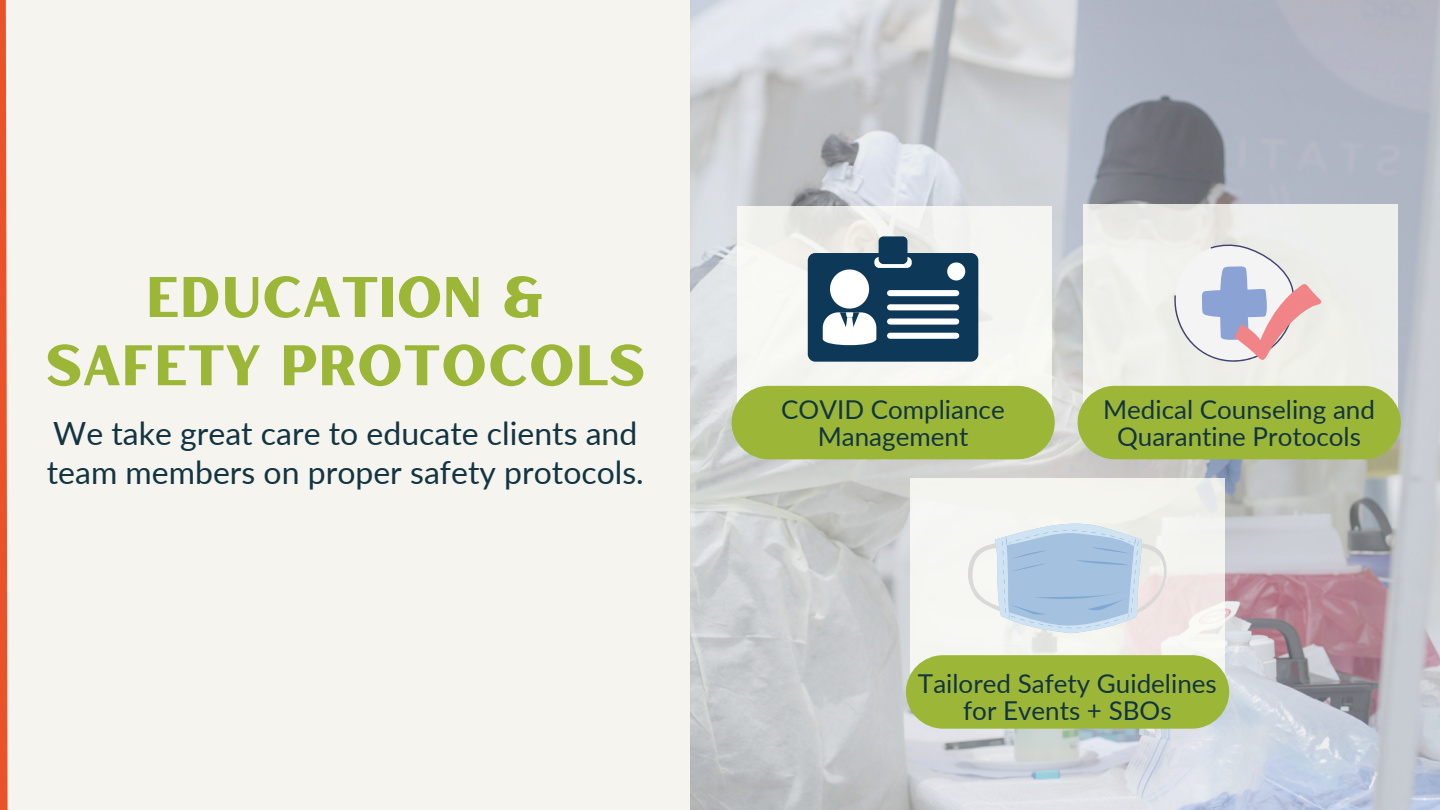
<style>
.page{position:relative;width:1440px;height:810px;background:#fff}
.page>*{position:absolute;margin:0;border:0;box-sizing:border-box;transform-origin:0 0}
.t1{font:57.1px/68.2px "Hertical Sans";color:#9cb738;text-align:center}
.t2{font:32px/38.2px "Lato";color:#133441}
.t3{font:26px/27px "Lato";color:#133441;text-align:center}
</style>
<div class="page">
<div style="left:0;top:0;width:691px;height:810px;background:#f6f4ef"></div>
<img style="left:691px;top:0;width:749px;height:810px">
<svg style="left:737px;top:206px;width:315px;height:180px;fill:#f5f6f2"></svg>
<div style="left:732px;top:386px;width:323px;height:73px;background:#9cb738"></div>
<div style="left:1083px;top:205px;width:315px;height:218px;background:#eeefec"></div>
<div style="left:1078px;top:386px;width:323px;height:73px;background:#9cb738"></div>
<div style="left:910px;top:478px;width:315px;height:218px;background:linear-gradient(to right,#f6f7f3,#f2efeb)"></div>
<svg style="left:906px;top:655px;width:323px;height:74px"></svg>
<svg style="left:967px;top:524px;width:201px;height:109px"></svg>
<div style="left:808px;top:253px;width:170px;height:109px;background:#0d3858;border-radius:8px"></div>
<svg style="left:874px;top:257px;width:38px;height:11px"></svg>
<div style="left:879px;top:236px;width:29px;height:28px;background:#0d3858;border-radius:5px"></div>
<div style="left:890px;top:290px;width:66px;height:6px;background:#fff"></div>
<div style="left:890px;top:304px;width:66px;height:6px;background:#fff"></div>
<div style="left:890px;top:318px;width:66px;height:7px;background:#fff"></div>
<div style="left:890px;top:333px;width:66px;height:6px;background:#fff"></div>
<svg style="left:823px;top:270px;width:53px;height:76px"></svg>
<svg style="left:947px;top:262px;width:18px;height:18px"></svg>
<svg style="left:1174px;top:243px;width:148px;height:119px"></svg>
<svg style="left:0;top:0;width:8px;height:810px"></svg>
<p class="t1" style="left:46px;top:261px;width:601px">EDUCATION &amp;<br>SAFETY PROTOCOLS</p>
<p class="t2" style="left:47px;top:414px;width:599px">We take great care to educate clients and team members on proper safety protocols.</p>
<p class="t3" style="left:781px;top:395px;width:225px">COVID Compliance<br>Management</p>
<p class="t3" style="left:1103px;top:395px;width:273px">Medical Counseling and<br>Quarantine Protocols</p>
<p class="t3" style="left:918px;top:669px;width:300px">Tailored Safety Guidelines</p>
<p class="t3" style="left:963px;top:696px;width:210px">for Events + SBOs</p>
</div>
